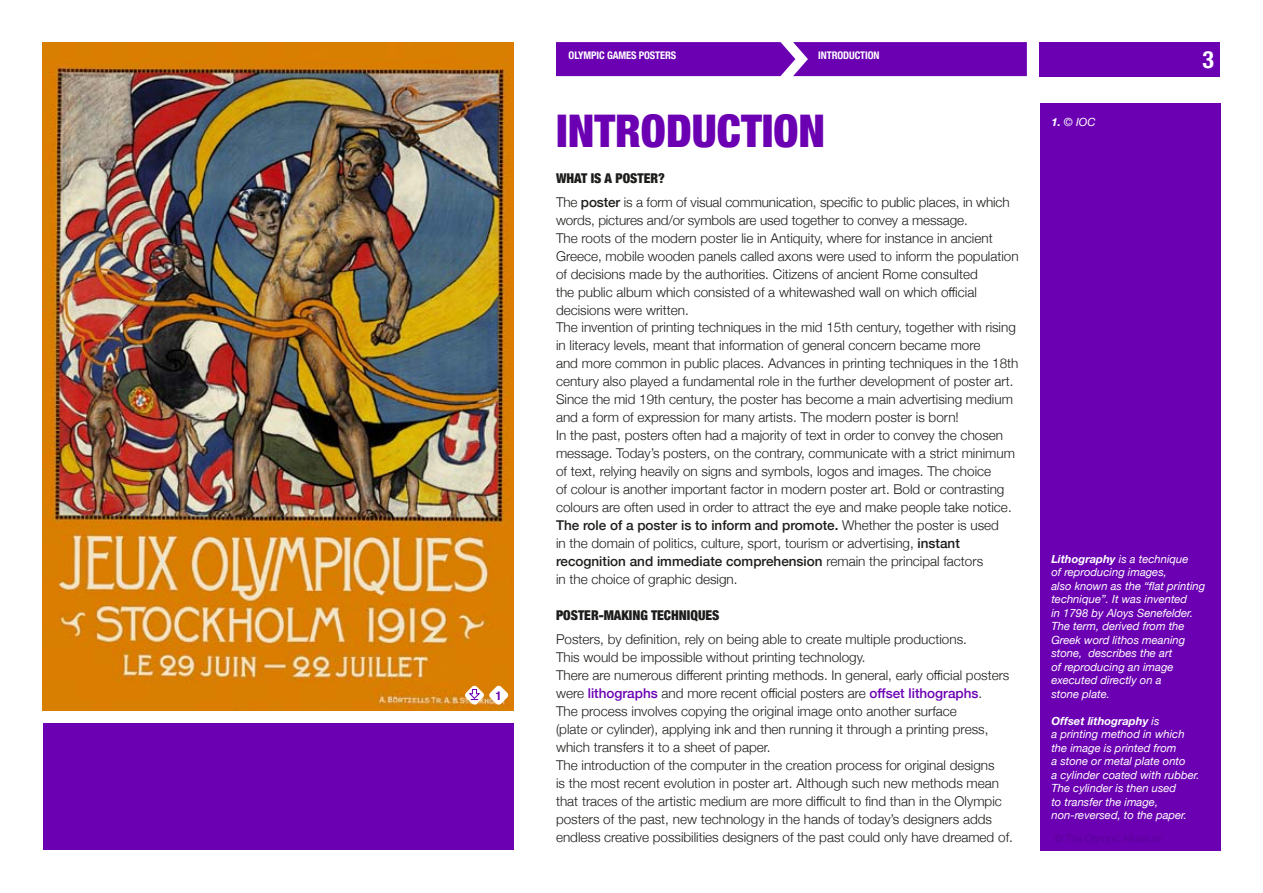
<style>
.page{position:relative;width:1263px;height:893px;background:#fff}
.page>*{position:absolute;margin:0;border:0;box-sizing:border-box;transform-origin:0 0}
.t1{font:900 condensed 45px "Helvetica Neue";color:#6b00b3}
.t2{font:700 condensed 24px "Helvetica Neue";color:#fff}
.t3{font:300 13.5px/18px "Helvetica Neue";color:#1d1d1b}
.t4{font:900 condensed 13.5px "Helvetica Neue";color:#1d1d1b}
.t5{font:700 condensed 12px "Helvetica Neue LT Pro";color:#6b00b3}
.t6{font:italic 11.25px/13.5px "Helvetica Neue";color:#fff}
.t7{font:italic 700 11.25px "Helvetica Neue LT Pro";color:#fff}
.t8{font:700 condensed 10.5px "Helvetica Neue";letter-spacing:-.01em;color:#fff}
.s1{font-weight:900;font-stretch:condensed}
.s2{font-weight:500}
.s3{font-weight:500;color:#6b00b3}
.s4{font-family:"Helvetica Neue LT Pro";font-weight:700}
.s5{font-family:"Helvetica Neue";font-weight:400}
</style>
<div class="page">
<div style="left:1040px;top:103px;width:180px;height:747px;background:#6b00b3"></div>
<div style="left:1039px;top:42px;width:181px;height:34px;background:#6b00b3"></div>
<div style="left:556px;top:42px;width:471px;height:34px;background:#6b00b3"></div>
<div style="left:43px;top:724px;width:470px;height:126px;background:#6b00b3"></div>
<img style="left:43px;top:43px;width:470px;height:667px">
<svg style="left:464px;top:685px;width:45px;height:21px"></svg>
<p class="t5" style="left:496px;top:688px;width:7px">1</p>
<p class="t8" style="left:569px;top:47px;width:109px">OLYMPIC GAMES POSTERS</p>
<p class="t8" style="left:818px;top:47px;width:63px">INTRODUCTION</p>
<h2 class="t2" style="left:1202px;top:39px;width:13px">3</h2>
<h1 class="t1" style="left:556px;top:93px;width:271px">INTRODUCTION</h1>
<p class="t3" style="left:556px;top:165px;width:455px;line-height:24px"><span class="s1">WHAT IS A POSTER?<br></span>The <span class="s2">poster</span> is a form of visual communication, specific to public places, in which</p>
<p class="t3" style="left:556px;top:210px;width:464px">words, pictures and/or symbols are used together to convey a message.<br>The roots of the modern poster lie in Antiquity, where for instance in ancient Greece, mobile wooden panels called axons were used to inform the population of decisions made by the authorities. Citizens of ancient Rome consulted<br>the public album which consisted of a whitewashed wall on which official decisions were written.<br>The invention of printing techniques in the mid 15th century, together with rising in literacy levels, meant that information of general concern became more<br>and more common in public places. Advances in printing techniques in the 18th century also played a fundamental role in the further development of poster art.<br>Since the mid 19th century, the poster has become a main advertising medium and a form of expression for many artists. The modern poster is born!<br>In the past, posters often had a majority of text in order to convey the chosen message. Today’s posters, on the contrary, communicate with a strict minimum of text, relying heavily on signs and symbols, logos and images. The choice<br>of colour is another important factor in modern poster art. Bold or contrasting colours are often used in order to attract the eye and make people take notice.<br><span class="s2">The role of a poster is to inform and promote.</span> Whether the poster is used<br>in the domain of politics, culture, sport, tourism or advertising, <span class="s2">instant recognition and immediate comprehension</span> remain the principal factors<br>in the choice of graphic design.</p>
<p class="t4" style="left:556px;top:604px;width:165px">POSTER-MAKING TECHNIQUES</p>
<p class="t3" style="left:556px;top:630px;width:458px">Posters, by definition, rely on being able to create multiple productions.<br>This would be impossible without printing technology.<br>There are numerous different printing methods. In general, early official posters were <span class="s3">lithographs</span> and more recent official posters are <span class="s3">offset lithographs</span>.<br>The process involves copying the original image onto another surface<br>(plate or cylinder), applying ink and then running it through a printing press, which transfers it to a sheet of paper.<br>The introduction of the computer in the creation process for original designs<br>is the most recent evolution in poster art. Although such new methods mean that traces of the artistic medium are more difficult to find than in the Olympic posters of the past, new technology in the hands of today’s designers adds endless creative possibilities designers of the past could only have dreamed of.</p>
<p class="t6" style="left:1051px;top:115px;width:46px"><span class="s4">1.</span> © IOC</p>
<p class="t6" style="left:1051px;top:553px;width:155px"><span class="s4">Lithography</span> is a technique<br>of reproducing images,<br>also known as the “flat printing technique”. It was invented<br>in 1798 by Aloys Senefelder.<br>The term, derived from the<br>Greek word lithos meaning stone, describes the art<br>of reproducing an image executed directly on a<br>stone plate.</p>
<p class="t7" style="left:1051px;top:714px;width:110px">Offset lithography <span class="s5">is</span></p>
<p class="t6" style="left:1051px;top:728px;width:150px">a printing method in which the image is printed from<br>a stone or metal plate onto<br>a cylinder coated with rubber.<br>The cylinder is then used<br>to transfer the image, non-reversed, to the paper.</p>
</div>
